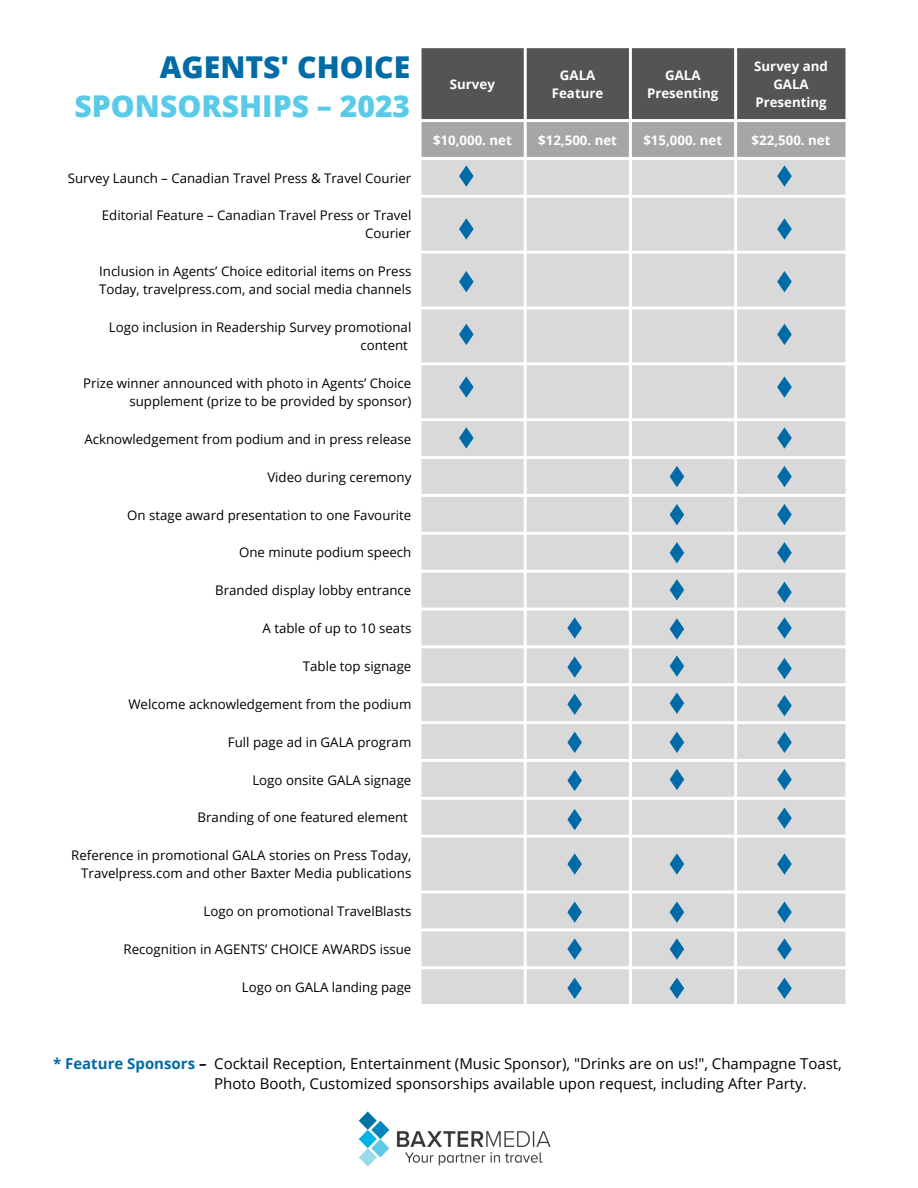
<style>
.page{position:relative;width:918px;height:1188px;background:#fff}
.page>*{position:absolute;margin:0;border:0;box-sizing:border-box;transform-origin:0 0}
.t1{font:800 30.15px "Open Sans";color:#59cbe8}
.t2{font:800 30.15px "Open Sans";color:#006ba6}
.t3{font:15px/20.2px "Open Sans";color:#000}
.t4{font:13.2px/17.9px "Open Sans";color:#000;text-align:right}
.t5{font:700 13.2px/17.9px "Open Sans";color:#fff;text-align:center}
.s1{font-weight:700;color:#006ba6}
.s2{font-weight:700}
</style>
<div class="page">
<svg style="left:422px;top:48px;width:423px;height:109px;background:#767676"></svg>
<svg style="left:422px;top:160px;width:423px;height:844px;background:#dcdcdc"></svg>
<img style="left:358px;top:1111px;width:193px;height:56px">
<svg style="left:459px;top:165px;width:15px;height:22px"></svg>
<svg style="left:459px;top:218px;width:15px;height:22px"></svg>
<svg style="left:459px;top:271px;width:15px;height:21px"></svg>
<svg style="left:459px;top:324px;width:15px;height:21px"></svg>
<svg style="left:670px;top:466px;width:14px;height:21px"></svg>
<svg style="left:670px;top:504px;width:14px;height:21px"></svg>
<svg style="left:670px;top:542px;width:14px;height:21px"></svg>
<svg style="left:670px;top:579px;width:14px;height:22px"></svg>
<svg style="left:567px;top:617px;width:15px;height:22px"></svg>
<svg style="left:567px;top:656px;width:15px;height:22px"></svg>
<svg style="left:567px;top:694px;width:15px;height:21px"></svg>
<svg style="left:567px;top:732px;width:15px;height:21px"></svg>
<svg style="left:567px;top:770px;width:15px;height:21px"></svg>
<svg style="left:567px;top:853px;width:15px;height:22px"></svg>
<svg style="left:567px;top:901px;width:15px;height:22px"></svg>
<svg style="left:567px;top:938px;width:15px;height:22px"></svg>
<svg style="left:567px;top:978px;width:15px;height:21px"></svg>
<svg style="left:670px;top:618px;width:14px;height:22px"></svg>
<svg style="left:670px;top:655px;width:14px;height:22px"></svg>
<svg style="left:670px;top:693px;width:14px;height:21px"></svg>
<svg style="left:670px;top:732px;width:14px;height:21px"></svg>
<svg style="left:670px;top:769px;width:14px;height:21px"></svg>
<svg style="left:567px;top:809px;width:15px;height:21px"></svg>
<svg style="left:670px;top:853px;width:14px;height:22px"></svg>
<svg style="left:670px;top:901px;width:14px;height:22px"></svg>
<svg style="left:670px;top:938px;width:14px;height:22px"></svg>
<svg style="left:670px;top:978px;width:14px;height:21px"></svg>
<svg style="left:459px;top:376px;width:15px;height:22px"></svg>
<svg style="left:459px;top:427px;width:15px;height:22px"></svg>
<svg style="left:777px;top:165px;width:15px;height:22px"></svg>
<svg style="left:777px;top:218px;width:15px;height:22px"></svg>
<svg style="left:777px;top:271px;width:15px;height:21px"></svg>
<svg style="left:777px;top:324px;width:15px;height:21px"></svg>
<svg style="left:777px;top:376px;width:15px;height:22px"></svg>
<svg style="left:777px;top:427px;width:15px;height:22px"></svg>
<svg style="left:777px;top:466px;width:15px;height:21px"></svg>
<svg style="left:777px;top:504px;width:15px;height:21px"></svg>
<svg style="left:777px;top:542px;width:15px;height:21px"></svg>
<svg style="left:777px;top:582px;width:15px;height:21px"></svg>
<svg style="left:777px;top:617px;width:15px;height:22px"></svg>
<svg style="left:777px;top:658px;width:15px;height:21px"></svg>
<svg style="left:777px;top:695px;width:15px;height:21px"></svg>
<svg style="left:777px;top:732px;width:15px;height:21px"></svg>
<svg style="left:777px;top:769px;width:15px;height:21px"></svg>
<svg style="left:777px;top:853px;width:15px;height:22px"></svg>
<svg style="left:777px;top:901px;width:15px;height:22px"></svg>
<svg style="left:777px;top:938px;width:15px;height:22px"></svg>
<svg style="left:777px;top:978px;width:15px;height:21px"></svg>
<svg style="left:777px;top:807px;width:15px;height:22px"></svg>
<h1 class="t2" style="left:160px;top:46px;width:252px">AGENTS' CHOICE</h1>
<h1 class="t1" style="left:75px;top:85px;width:337px">SPONSORSHIPS – 2023</h1>
<p class="t4" style="left:68px;top:169px;width:345px">Survey Launch – Canadian Travel Press &amp; Travel Courier</p>
<p class="t4" style="left:102px;top:206px;width:311px">Editorial Feature – Canadian Travel Press or Travel<br>Courier</p>
<p class="t4" style="left:99px;top:262px;width:314px;text-align:left">Inclusion in Agents’ Choice editorial items on Press<br>Today, travelpress.com, and social media channels</p>
<p class="t4" style="left:109px;top:318px;width:304px">Logo inclusion in Readership Survey promotional content</p>
<p class="t4" style="left:83px;top:374px;width:330px">Prize winner announced with photo in Agents’ Choice supplement (prize to be provided by sponsor)</p>
<p class="t4" style="left:84px;top:430px;width:329px">Acknowledgement from podium and in press release</p>
<p class="t4" style="left:267px;top:468px;width:145px">Video during ceremony</p>
<p class="t4" style="left:127px;top:506px;width:286px">On stage award presentation to one Favourite</p>
<p class="t4" style="left:239px;top:543px;width:174px">One minute podium speech</p>
<p class="t4" style="left:215px;top:581px;width:198px">Branded display lobby entrance</p>
<p class="t4" style="left:263px;top:619px;width:150px">A table of up to 10 seats</p>
<p class="t4" style="left:303px;top:657px;width:110px">Table top signage</p>
<p class="t4" style="left:128px;top:695px;width:284px">Welcome acknowledgement from the podium</p>
<p class="t4" style="left:228px;top:733px;width:185px">Full page ad in GALA program</p>
<p class="t4" style="left:252px;top:771px;width:161px">Logo onsite GALA signage</p>
<p class="t4" style="left:198px;top:808px;width:212px">Branding of one featured element</p>
<p class="t4" style="left:71px;top:846px;width:342px">Reference in promotional GALA stories on Press Today,<br>Travelpress.com and other Baxter Media publications</p>
<p class="t4" style="left:204px;top:902px;width:209px">Logo on promotional TravelBlasts</p>
<p class="t4" style="left:124px;top:940px;width:289px">Recognition in AGENTS’ CHOICE AWARDS issue</p>
<p class="t4" style="left:242px;top:978px;width:171px">Logo on GALA landing page</p>
<p class="t5" style="left:450px;top:75px;width:46px">Survey</p>
<p class="t5" style="left:552px;top:66px;width:53px">GALA<br>Feature</p>
<p class="t5" style="left:647px;top:66px;width:73px">GALA<br>Presenting</p>
<p class="t5" style="left:754px;top:57px;width:75px">Survey and<br>GALA<br>Presenting</p>
<p class="t5" style="left:433px;top:131px;width:80px">$10,000. net</p>
<p class="t5" style="left:538px;top:131px;width:80px">$12,500. net</p>
<p class="t5" style="left:643px;top:131px;width:80px">$15,000. net</p>
<p class="t5" style="left:752px;top:131px;width:80px">$22,500. net</p>
<p class="t3" style="left:214px;top:1053px;width:629px;text-indent:-161px"><span class="s1">* Feature Sponsors</span> <span class="s2">–</span> Cocktail Reception, Entertainment (Music Sponsor), "Drinks are on us!", Champagne Toast,<br>Photo Booth, Customized sponsorships available upon request, including After Party.</p>
</div>
